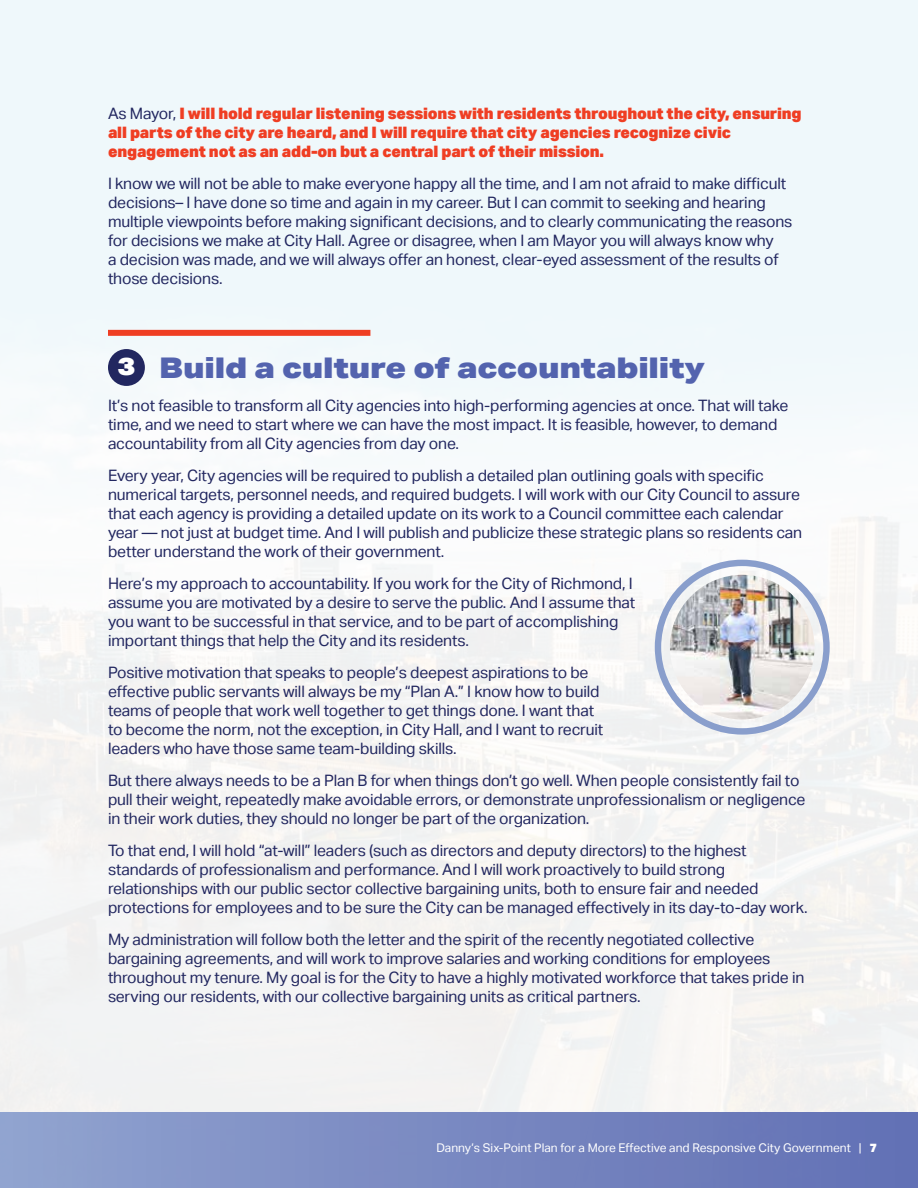
<style>
.page{position:relative;width:918px;height:1188px;background:#f2f8fb}
.page>*{position:absolute;margin:0;border:0;box-sizing:border-box;transform-origin:0 0}
.t1{font:900 28.5px "Aktiv Grotesk Ex";letter-spacing:-.01em;color:#5363ae}
.t2{font:15.75px/18.9px "Aktiv Grotesk";letter-spacing:-.01em;color:#222760}
.t3{font:900 15.75px/18.9px "Aktiv Grotesk";letter-spacing:-.01em;color:#ef3e23}
.t4{font:12px "Aktiv Grotesk";color:#fff}
.s1{font-weight:400;color:#222760}
.s2{font-size:24.75px;color:#fff}
.s3{font-weight:900}
</style>
<div class="page">
<div style="left:0;top:1112px;width:918px;height:76px;background:linear-gradient(to right,#91a3cf,#626fb4)"></div>
<div style="left:108px;top:330px;width:262px;height:6px;background:#ef3e23"></div>
<div style="left:108px;top:349px;width:37px;height:37px;background:#222760;border-radius:50%"></div>
<div style="left:655px;top:560px;width:175px;height:175px;border:6px solid #899ecc;border-radius:50%"></div>
<img style="left:670px;top:575px;width:145px;height:144px;border-radius:72px">
<p class="t3" style="left:108px;top:104px;width:695px"><span class="s1">As Mayor,</span> I will hold regular listening sessions with residents throughout the city, ensuring all parts of the city are heard, and I will require that city agencies recognize civic engagement not as an add-on but a central part of their mission.</p>
<p class="t2" style="left:108px;top:175px;width:686px">I know we will not be able to make everyone happy all the time, and I am not afraid to make difficult decisions– I have done so time and again in my career. But I can commit to seeking and hearing multiple viewpoints before making significant decisions, and to clearly communicating the reasons for decisions we make at City Hall. Agree or disagree, when I am Mayor you will always know why<br>a decision was made, and we will always offer an honest, clear-eyed assessment of the results of those decisions.</p>
<h1 class="t1" style="left:118px;top:350px;width:589px"><span class="s2">3</span> Build a culture of accountability</h1>
<p class="t2" style="left:108px;top:396px;width:682px">It’s not feasible to transform all City agencies into high-performing agencies at once. That will take time, and we need to start where we can have the most impact. It is feasible, however, to demand accountability from all City agencies from day one.</p>
<p class="t2" style="left:108px;top:466px;width:696px">Every year, City agencies will be required to publish a detailed plan outlining goals with specific numerical targets, personnel needs, and required budgets. I will work with our City Council to assure that each agency is providing a detailed update on its work to a Council committee each calendar year — not just at budget time. And I will publish and publicize these strategic plans so residents can better understand the work of their government.</p>
<p class="t2" style="left:108px;top:574px;width:529px">Here’s my approach to accountability. If you work for the City of Richmond, I assume you are motivated by a desire to serve the public. And I assume that you want to be successful in that service, and to be part of accomplishing important things that help the City and its residents.</p>
<p class="t2" style="left:108px;top:663px;width:497px">Positive motivation that speaks to people’s deepest aspirations to be effective public servants will always be my “Plan A.” I know how to build teams of people that work well together to get things done. I want that to become the norm, not the exception, in City Hall, and I want to recruit leaders who have those same team-building skills.</p>
<p class="t2" style="left:108px;top:771px;width:699px">But there always needs to be a Plan B for when things don’t go well. When people consistently fail to pull their weight, repeatedly make avoidable errors, or demonstrate unprofessionalism or negligence in their work duties, they should no longer be part of the organization.</p>
<p class="t2" style="left:108px;top:841px;width:701px">To that end, I will hold “at-will” leaders (such as directors and deputy directors) to the highest standards of professionalism and performance. And I will work proactively to build strong relationships with our public sector collective bargaining units, both to ensure fair and needed protections for employees and to be sure the City can be managed effectively in its day-to-day work.</p>
<p class="t2" style="left:108px;top:931px;width:698px">My administration will follow both the letter and the spirit of the recently negotiated collective bargaining agreements, and will work to improve salaries and working conditions for employees throughout my tenure. My goal is for the City to have a highly motivated workforce that takes pride in serving our residents, with our collective bargaining units as critical partners.</p>
<p class="t4" style="left:437px;top:1141px;width:442px">Danny’s Six-Point Plan for a More Effective and Responsive City Government | <span class="s3">7</span></p>
</div>
